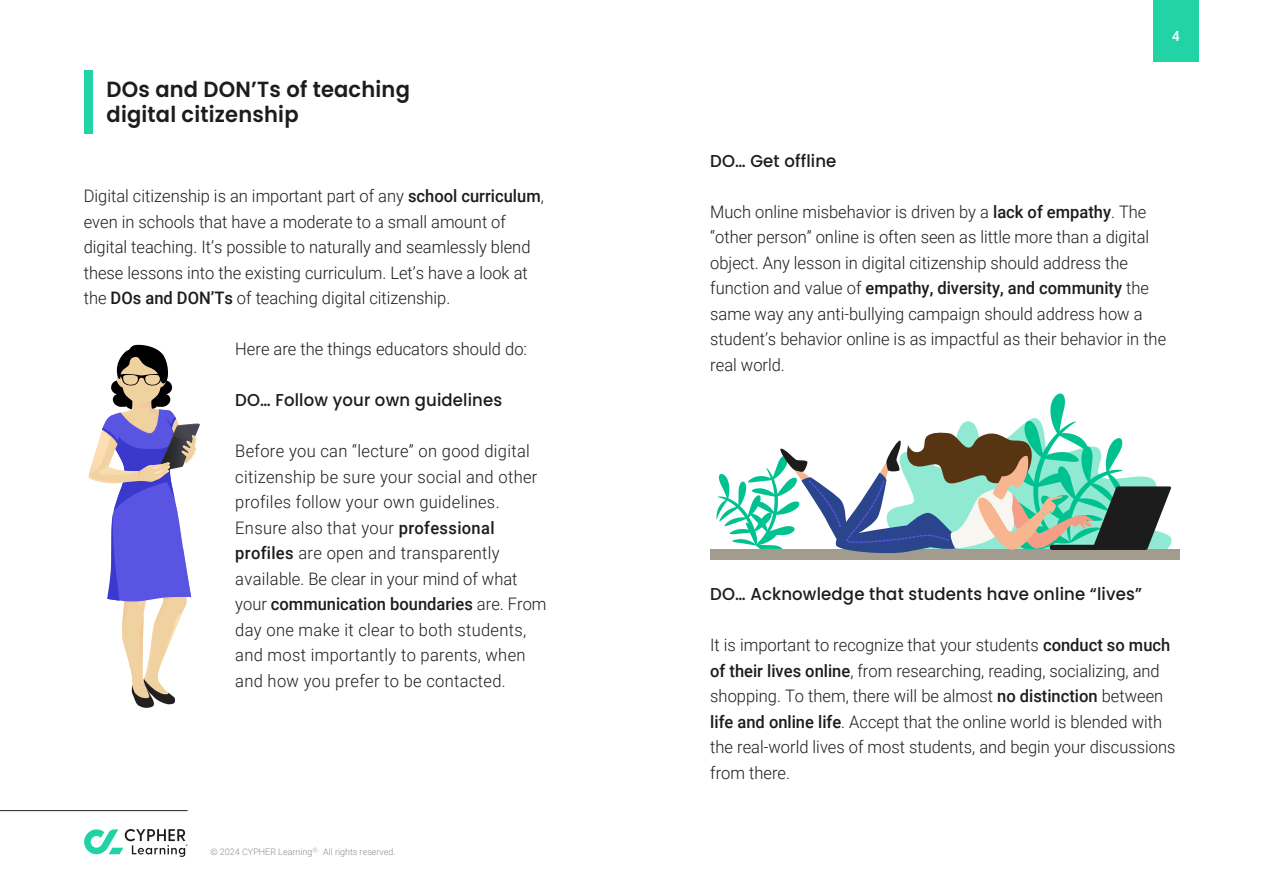
<style>
.page{position:relative;width:1263px;height:893px;background:#fff}
.page>*{position:absolute;margin:0;border:0;box-sizing:border-box;transform-origin:0 0}
.t1{font:600 21.9px/25.2px "Poppins";letter-spacing:.01em;color:#1c1c1c;scale:.96 1}
.t2{font:300 17.25px/25.5px "Roboto";color:#1c1c1c;scale:.96 1}
.t3{font:300 17.25px/25.5px "Roboto";letter-spacing:.02em;color:#1c1c1c;scale:.96 1}
.t4{font:500 17.25px "Poppins";letter-spacing:.01em;color:#1c1c1c;scale:.96 1}
.t5{font:500 14.1px "Roboto";color:#fff;scale:.96 1}
.t6{font:300 9px "Roboto";color:#8c8c8c}
.s1{font-weight:500}
</style>
<div class="page">
<svg style="left:88px;top:344px;width:112px;height:364px"></svg>
<div style="left:710px;top:549px;width:469px;height:11px;background:#a19c8e"></div>
<svg style="left:716px;top:393px;width:455px;height:161px"></svg>
<div style="left:1153px;top:0;width:45px;height:62px;background:#22d3a5"></div>
<hr style="left:0;top:810px;width:188px;height:1px;background:#212322">
<svg style="left:84px;top:829px;width:104px;height:28px"></svg>
<div style="left:85px;top:71px;width:8px;height:63px;background:#22d3a5"></div>
<p class="t1" style="left:107px;top:76px;width:318px">DOs and DON’Ts of teaching digital citizenship</p>
<p class="t2" style="left:84px;top:183px;width:481px">Digital citizenship is an important part of any <span class="s1">school curriculum</span>, even in schools that have a moderate to a small amount of digital teaching. It’s possible to naturally and seamlessly blend these lessons into the existing curriculum. Let’s have a look at the <span class="s1">DOs and DON’Ts</span> of teaching digital citizenship.</p>
<p class="t2" style="left:235px;top:336px;width:305px">Here are the things educators should do:</p>
<p class="t4" style="left:235px;top:390px;width:280px">DO… Follow your own guidelines</p>
<p class="t3" style="left:235px;top:438px;width:326px">Before you can “lecture” on good digital citizenship be sure your social and other profiles follow your own guidelines.<br>Ensure also that your <span class="s1">professional profiles</span> are open and transparently available. Be clear in your mind of what your <span class="s1">communication boundaries</span> are. From day one make it clear to both students, and most importantly to parents, when and how you prefer to be contacted.</p>
<p class="t6" style="left:211px;top:845px;width:187px">© 2024 CYPHER Learning<sup>Ⓡ.</sup> All rights reserved.</p>
<p class="t5" style="left:1172px;top:26px;width:9px">4</p>
<p class="t4" style="left:710px;top:151px;width:133px">DO… Get offline</p>
<p class="t2" style="left:710px;top:198px;width:476px">Much online misbehavior is driven by a <span class="s1">lack of empathy</span>. The “other person” online is often seen as little more than a digital object. Any lesson in digital citizenship should address the function and value of <span class="s1">empathy, diversity, and community</span> the same way any anti-bullying campaign should address how a student’s behavior online is as impactful as their behavior in the real world.</p>
<p class="t4" style="left:710px;top:584px;width:451px">DO… Acknowledge that students have online “lives”</p>
<p class="t2" style="left:710px;top:632px;width:486px">It is important to recognize that your students <span class="s1">conduct so much of their lives online</span>, from researching, reading, socializing, and shopping. To them, there will be almost <span class="s1">no distinction</span> between <span class="s1">life and online life</span>. Accept that the online world is blended with the real-world lives of most students, and begin your discussions from there.</p>
</div>
